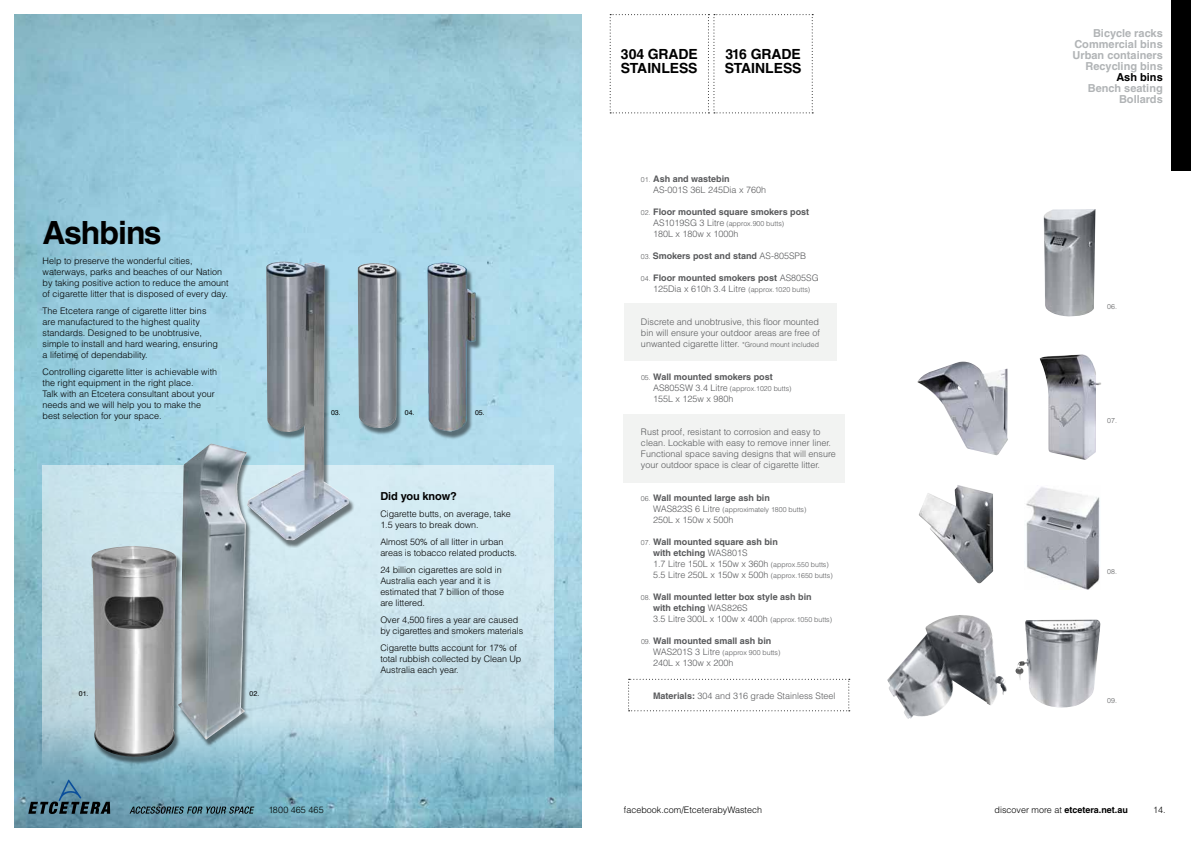
<style>
.page{position:relative;width:1191px;height:842px;background:#fff}
.page>*{position:absolute;margin:0;border:0;box-sizing:border-box;transform-origin:0 0}
.t1{font:700 32px "Helvetica";letter-spacing:-.03em;color:#000}
.t2{font:700 14px/14px "Helvetica";letter-spacing:-.01em;color:#000}
.t3{font:700 11px/11px "Helvetica";color:#b1b4b6;text-align:right}
.t4{font:700 11px "Helvetica";letter-spacing:-.01em;color:#000}
.t5{font:300 9px/11px "Helvetica";color:#000}
.t6{font:300 9px/11px "Helvetica";color:#58595b}
.t7{font:700 9px/11px "Helvetica";color:#58595b}
.t8{font:700 9px "Helvetica";color:#000}
.t9{font:300 9px "Helvetica";letter-spacing:.02em;color:#000}
.t10{font:300 7px "Helvetica";color:#58595b}
.t11{font:7px "Helvetica";color:#000}
.s1{font-size:7px}
.s2{font-weight:700}
.s3{font-weight:300;font-size:7px}
.s4{font-size:9px}
.s5{font-weight:300}
</style>
<div class="page">
<div style="left:624px;top:414px;width:221px;height:68px;background:#f2f3f2"></div>
<div style="left:624px;top:303px;width:212px;height:57px;background:#f2f3f2"></div>
<img style="left:14px;top:14px;width:567px;height:814px">
<div style="left:1171px;top:0;width:20px;height:170px;background:#000"></div>
<svg style="left:43px;top:465px;width:511px;height:319px;background:#c0dde7"></svg>
<img style="left:1043px;top:209px;width:53px;height:108px">
<img style="left:1039px;top:354px;width:62px;height:106px">
<img style="left:917px;top:362px;width:91px;height:93px">
<img style="left:919px;top:485px;width:74px;height:99px">
<img style="left:1015px;top:620px;width:85px;height:87px">
<img style="left:887px;top:615px;width:120px;height:104px">
<div style="left:357px;top:265px;width:45px;height:171px;background:#000;opacity:.5"></div>
<img style="left:358px;top:263px;width:39px;height:165px">
<div style="left:427px;top:265px;width:55px;height:174px;background:#000;opacity:.5"></div>
<img style="left:427px;top:263px;width:49px;height:169px">
<svg style="left:28px;top:780px;width:82px;height:34px;background:#527b8d"></svg>
<svg style="left:130px;top:806px;width:124px;height:8px"></svg>
<img style="left:1026px;top:487px;width:74px;height:102px">
<div style="left:247px;top:263px;width:108px;height:285px;background:#000;opacity:.5"></div>
<img style="left:247px;top:262px;width:102px;height:279px">
<div style="left:178px;top:445px;width:75px;height:302px;background:#000;opacity:.5"></div>
<img style="left:187px;top:444px;width:25px;height:18px">
<div style="left:91px;top:548px;width:91px;height:217px;background:#000;opacity:.5"></div>
<img style="left:91px;top:546px;width:85px;height:211px">
<svg style="left:609px;top:14px;width:204px;height:99px"></svg>
<svg style="left:628px;top:679px;width:222px;height:32px"></svg>
<h1 class="t1" style="left:43px;top:213px;width:121px">Ashbins</h1>
<p class="t5" style="left:43px;top:255px;width:187px">Help to preserve the wonderful cities, waterways, parks and beaches of our Nation by taking positive action to reduce the amount of cigarette litter that is disposed of every day.</p>
<p class="t5" style="left:43px;top:305px;width:177px">The Etcetera range of cigarette litter bins are manufactured to the highest quality standards. Designed to be unobtrusive, simple to install and hard wearing, ensuring a lifetime of dependability.</p>
<p class="t5" style="left:43px;top:366px;width:176px">Controlling cigarette litter is achievable with the right equipment in the right place.<br>Talk with an Etcetera consultant about your needs and we will help you to make the best selection for your space.</p>
<p class="t11" style="left:79px;top:688px;width:11px">01.</p>
<p class="t11" style="left:250px;top:688px;width:11px">02.</p>
<p class="t11" style="left:331px;top:408px;width:11px">03.</p>
<p class="t11" style="left:405px;top:408px;width:11px">04.</p>
<p class="t11" style="left:475px;top:407px;width:11px">05.</p>
<p class="t4" style="left:380px;top:489px;width:78px">Did you know?</p>
<p class="t5" style="left:380px;top:508px;width:132px">Cigarette butts, on average, take<br>1.5 years to break down.</p>
<p class="t5" style="left:380px;top:536px;width:138px">Almost 50% of all litter in urban areas is tobacco related products.</p>
<p class="t5" style="left:380px;top:564px;width:125px">24 billion cigarettes are sold in<br>Australia each year and it is estimated that 7 billion of those are littered.</p>
<p class="t5" style="left:380px;top:614px;width:144px">Over 4,500 fires a year are caused by cigarettes and smokers materials</p>
<p class="t5" style="left:380px;top:642px;width:143px">Cigarette butts account for 17% of total rubbish collected by Clean Up<br>Australia each year.</p>
<p class="t9" style="left:268px;top:804px;width:57px">1800 465 465</p>
<h2 class="t2" style="left:621px;top:47px;width:78px">304 GRADE<br>STAINLESS</h2>
<h2 class="t2" style="left:724px;top:47px;width:78px">316 GRADE<br>STAINLESS</h2>
<p class="t6" style="left:653px;top:173px;width:115px;text-indent:-12px"><span class="s1">01.</span> <span class="s2">Ash and wastebin<br></span>AS-001S 36L 245Dia x 760h</p>
<p class="t7" style="left:641px;top:206px;width:170px"><span class="s3">02.</span> Floor mounted square smokers post</p>
<p class="t10" style="left:653px;top:219px;width:133px"><span class="s4">AS1019SG 3 Litre</span> (approx.900 butts)</p>
<p class="t6" style="left:653px;top:228px;width:87px">180L x 180w x 1000h</p>
<p class="t7" style="left:641px;top:250px;width:167px"><span class="s3">03.</span> Smokers post and stand <span class="s5">AS-805SPB</span></p>
<p class="t6" style="left:641px;top:272px;width:179px;text-align:center"><span class="s1">04.</span> <span class="s2">Floor mounted smokers post</span> AS805SG<br>125Dia x 610h 3.4 Litre <span class="s1">(approx.1020 butts)</span></p>
<p class="t6" style="left:641px;top:316px;width:180px;text-align:justify">Discrete and unobtrusive, this floor mounted bin will ensure your outdoor areas are free of unwanted cigarette litter. <span class="s1">*Ground mount included</span></p>
<p class="t7" style="left:641px;top:371px;width:133px"><span class="s3">05.</span> Wall mounted smokers post</p>
<p class="t10" style="left:653px;top:384px;width:140px"><span class="s4">AS805SW 3.4 Litre</span> (approx.1020 butts)</p>
<p class="t6" style="left:653px;top:393px;width:82px">155L x 125w x 980h</p>
<p class="t6" style="left:641px;top:426px;width:196px">Rust proof, resistant to corrosion and easy to clean. Lockable with easy to remove inner liner.<br>Functional space saving designs that will ensure your outdoor space is clear of cigarette litter.</p>
<p class="t7" style="left:641px;top:492px;width:130px"><span class="s3">06.</span> Wall mounted large ash bin</p>
<p class="t10" style="left:653px;top:505px;width:155px"><span class="s4">WAS823S 6 Litre</span> (approximately 1800 butts)</p>
<p class="t6" style="left:653px;top:514px;width:82px">250L x 150w x 500h</p>
<p class="t6" style="left:653px;top:536px;width:181px;text-indent:-12px"><span class="s1">07.</span> <span class="s2">Wall mounted square ash bin<br>with etching</span> WAS801S<br>1.7 Litre 150L x 150w x 360h <span class="s1">(approx.550 butts)<br></span>5.5 Litre 250L x 150w x 500h <span class="s1">(approx.1650 butts)</span></p>
<p class="t7" style="left:653px;top:591px;width:181px;text-indent:-12px"><span class="s3">08.</span> Wall mounted letter box style ash bin<br>with etching <span class="s5">WAS826S<br>3.5 Litre 300L x 100w x 400h</span> <span class="s3">(approx.1050 butts)</span></p>
<p class="t7" style="left:641px;top:635px;width:132px"><span class="s3">09.</span> Wall mounted small ash bin</p>
<p class="t10" style="left:653px;top:648px;width:129px"><span class="s4">WAS201S 3 Litre</span> (approx 900 butts)</p>
<p class="t6" style="left:653px;top:657px;width:82px">240L x 130w x 200h</p>
<p class="t6" style="left:653px;top:690px;width:184px"><span class="s2">Materials:</span> 304 and 316 grade Stainless Steel</p>
<p class="t3" style="left:1072px;top:27px;width:92px">Bicycle racks<br>Commercial bins<br>Urban containers<br>Recycling bins</p>
<p class="t4" style="left:1116px;top:70px;width:48px">Ash bins</p>
<p class="t3" style="left:1087px;top:82px;width:77px">Bench seating<br>Bollards</p>
<p class="t10" style="left:1107px;top:302px;width:11px">06.</p>
<p class="t10" style="left:1107px;top:416px;width:11px">07.</p>
<p class="t10" style="left:1107px;top:567px;width:11px">08.</p>
<p class="t10" style="left:1107px;top:696px;width:11px">09.</p>
<p class="t5" style="left:624px;top:804px;width:140px">facebook.com/EtceterabyWastech</p>
<p class="t8" style="left:994px;top:805px;width:135px"><span class="s5">discover more at</span> etcetera.net.au</p>
<p class="t5" style="left:1153px;top:805px;width:14px">14.</p>
</div>
